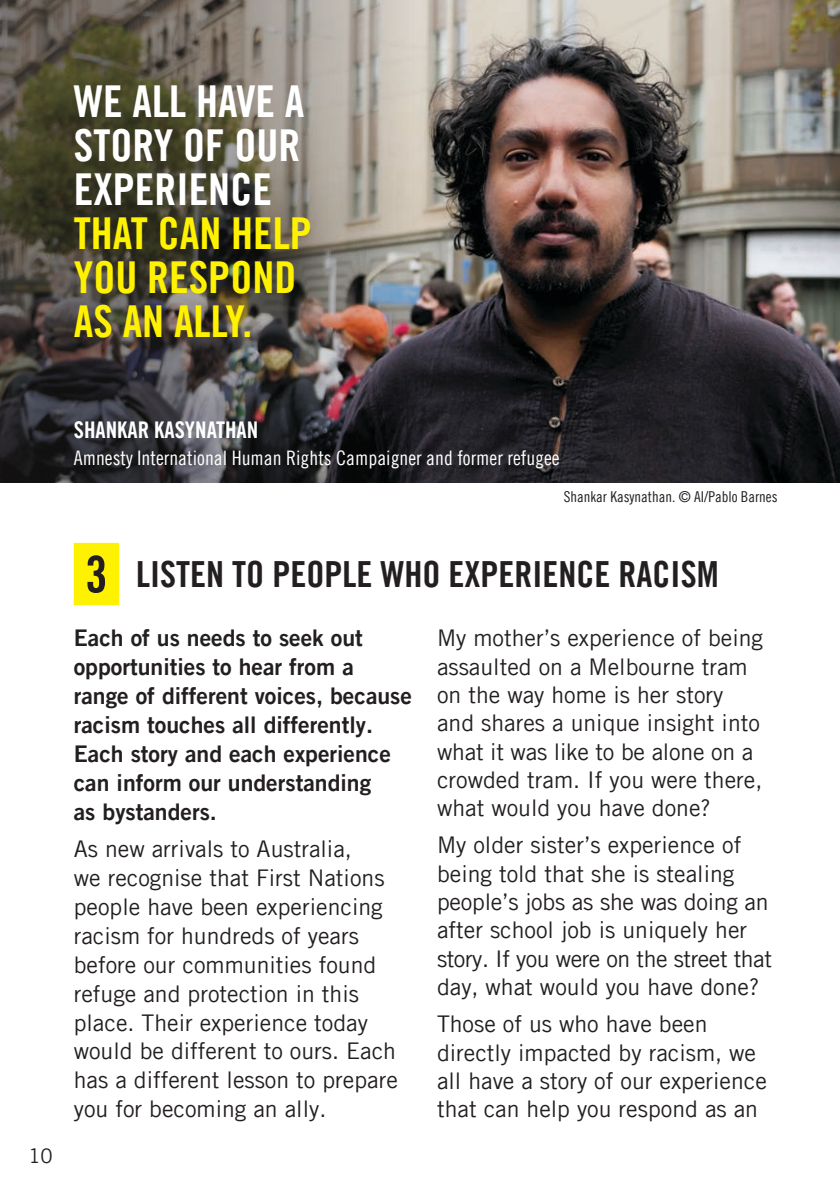
<style>
.page{position:relative;width:840px;height:1191px;background:#fff}
.page>*{position:absolute;margin:0;border:0;box-sizing:border-box;transform-origin:0 0}
.Step_numbers{font:50.8px "Amnesty Trade Gothic Bd Cn 20";color:#231f20}
.t1{font:44px/44px "Amnesty Trade Gothic Bd Cn 20";color:#fff}
.Subhead{font:36px "Amnesty Trade Gothic Bd Cn 20";color:#231f20}
.Body_copy{font:23px/28.4px "Amnesty Trade Gothic";color:#231f20}
.Body_copy_-_bold{font:23px/29px "Amnesty Trade Gothic Bd 2";color:#231f20}
.Name{font:23px "Amnesty Trade Gothic Bd Cn 20";color:#fff}
.t2{font:20px "Amnesty Trade Gothic Cn 18";color:#fff}
.t3{font:20px "Amnesty Trade Gothic";color:#231f20}
.Photo_credit{font:15px "Amnesty Trade Gothic Cn 18";color:#231f20}
.s1{color:#fff200}
</style>
<div class="page">
<img style="left:652px;top:0;width:187px;height:482px">
<img style="left:0;top:0;width:652px;height:482px">
<div style="left:74px;top:543px;width:45px;height:62px;background:#fff200"></div>
<p class="t1" style="left:74px;top:79px;width:239px">WE ALL HAVE A<br>STORY OF OUR<br>EXPERIENCE<br><span class="s1">THAT CAN HELP<br>YOU RESPOND<br>AS AN ALLY.</span></p>
<p class="t3" style="left:28px;top:1143px;width:26px">10</p>
<p class="Name" style="left:74px;top:416px;width:186px">SHANKAR KASYNATHAN</p>
<p class="t2" style="left:74px;top:446px;width:487px">Amnesty International Human Rights Campaigner and former refugee</p>
<p class="Photo_credit" style="left:563px;top:487px;width:215px">Shankar Kasynathan. © AI/Pablo Barnes</p>
<p class="Step_numbers" style="left:85px;top:543px;width:24px">3</p>
<p class="Subhead" style="left:136px;top:552px;width:583px">LISTEN TO PEOPLE WHO EXPERIENCE RACISM</p>
<p class="Body_copy_-_bold" style="left:74px;top:623px;width:339px">Each of us needs to seek out opportunities to hear from a range of different voices, because racism touches all differently.<br>Each story and each experience can inform our understanding<br>as bystanders.</p>
<p class="Body_copy" style="left:74px;top:834px;width:325px;line-height:29px">As new arrivals to Australia,<br>we recognise that First Nations people have been experiencing racism for hundreds of years before our communities found refuge and protection in this place. Their experience today would be different to ours. Each has a different lesson to prepare you for becoming an ally.</p>
<p class="Body_copy" style="left:437px;top:623px;width:327px">My mother’s experience of being assaulted on a Melbourne tram on the way home is her story and shares a unique insight into what it was like to be alone on a crowded tram. If you were there, what would you have done?</p>
<p class="Body_copy" style="left:437px;top:830px;width:336px">My older sister’s experience of being told that she is stealing people’s jobs as she was doing an after school job is uniquely her story. If you were on the street that day, what would you have done?</p>
<p class="Body_copy" style="left:437px;top:1009px;width:331px">Those of us who have been directly impacted by racism, we all have a story of our experience that can help you respond as an</p>
</div>
